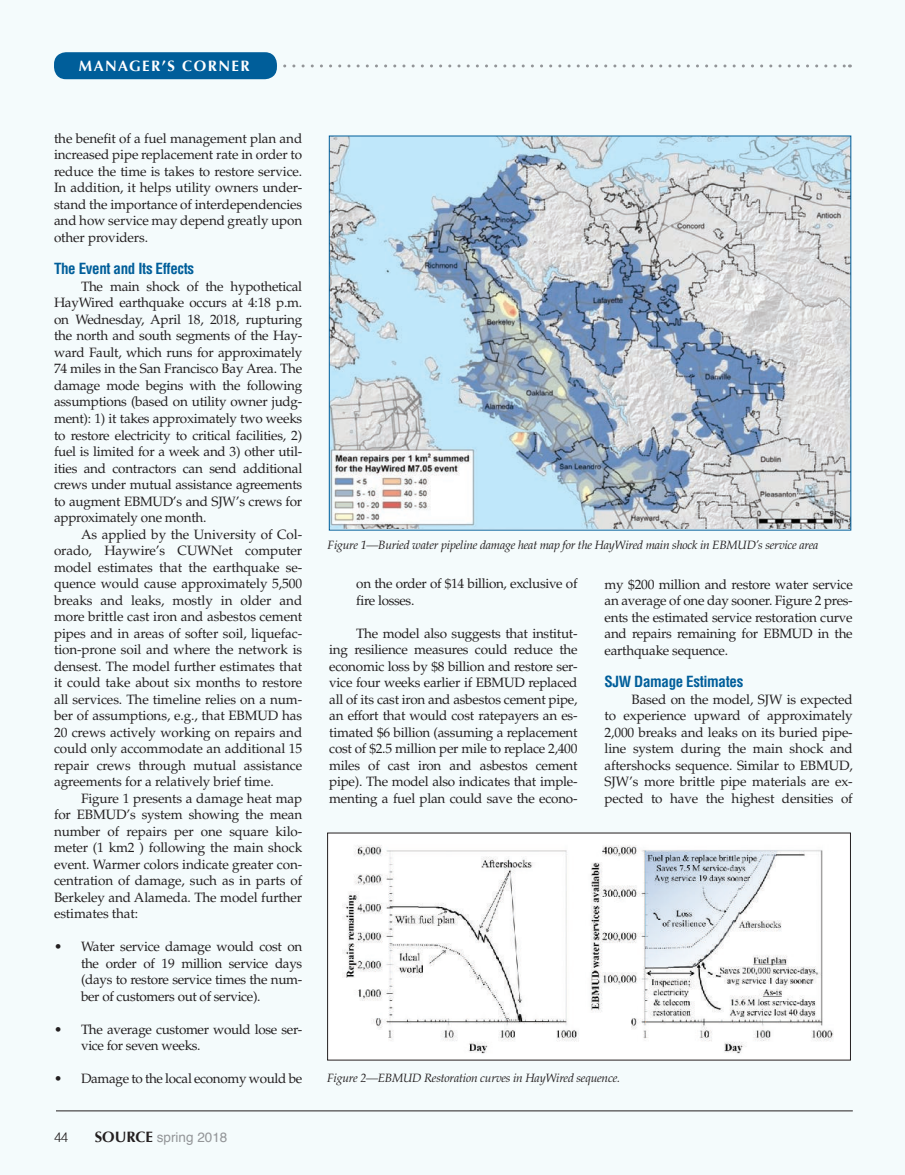
<style>
.page{position:relative;width:905px;height:1175px;background:#fff}
.page>*{position:absolute;margin:0;border:0;box-sizing:border-box;transform-origin:0 0}
.SUBHEAD{font:700 condensed 15px "Helvetica";letter-spacing:-.025em;color:#005e9a}
.t1{font:700 15px "Optima";letter-spacing:.1em;color:#fff}
.SUBHEAD-2{font:13.5px/16.5px "Palatino";letter-spacing:-.02em;color:#231f20;text-align:justify}
.t2{font:13.5px "Helvetica";color:#939598}
.t3{font:300 13.5px "Helvetica";color:#231f20}
.t4{font:italic 12px "Palatino";letter-spacing:-.02em;color:#231f20}
.s1{font-family:"Optima";font-weight:700;font-size:15px;color:#231f20}
</style>
<div class="page">
<div style="left:0;top:0;width:904px;height:1174px;background:#f4fbfc"></div>
<hr style="left:56px;top:1110px;width:796px;height:1px;background:#231f20">
<svg style="left:283px;top:64px;width:567px;height:3px"></svg>
<div style="left:54px;top:52px;width:223px;height:27px;background:#005e9a;border-radius:12px"></div>
<img style="left:331px;top:138px;width:518px;height:390px">
<div style="left:327px;top:833px;width:523px;height:227px;background:#fff"></div>
<img style="left:342px;top:845px;width:492px;height:209px">
<p class="t1" style="left:79px;top:57px;width:172px">MANAGER’S CORNER</p>
<p class="SUBHEAD-2" style="left:54px;top:130px;width:250px">the benefit of a fuel management plan and increased pipe replacement rate in order to reduce the time is takes to restore service.<br>In addition, it helps utility owners under&shy;stand the importance of interdependencies and how service may depend greatly upon other providers.</p>
<p class="SUBHEAD" style="left:54px;top:260px;width:142px">The Event and Its Effects</p>
<p class="SUBHEAD-2" style="left:54px;top:278px;width:250px;text-indent:27px">The main shock of the hypothetical HayWired earthquake occurs at 4:18 p.m. on Wednesday, April 18, 2018, rupturing the north and south segments of the Hay&shy;ward Fault, which runs for approximately 74 miles in the San Francisco Bay Area. The damage mode begins with the following assumptions (based on utility owner judg&shy;ment): 1) it takes approximately two weeks to restore electricity to critical facilities, 2) fuel is limited for a week and 3) other util&shy;ities and contractors can send additional crews under mutual assistance agreements to augment EBMUD’s and SJW’s crews for approximately one month.</p>
<p class="SUBHEAD-2" style="left:54px;top:526px;width:250px;text-indent:27px">As applied by the University of Col&shy;orado, Haywire’s CUWNet computer model estimates that the earthquake se&shy;quence would cause approximately 5,500 breaks and leaks, mostly in older and more brittle cast iron and asbestos cement pipes and in areas of softer soil, liquefac&shy;tion-prone soil and where the network is densest. The model further estimates that it could take about six months to restore all services. The timeline relies on a num&shy;ber of assumptions, e.g., that EBMUD has 20 crews actively working on repairs and could only accommodate an additional 15 repair crews through mutual assistance agreements for a relatively brief time.</p>
<p class="SUBHEAD-2" style="left:54px;top:790px;width:250px;text-indent:27px">Figure 1 presents a damage heat map for EBMUD’s system showing the mean number of repairs per one square kilo&shy;meter (1 km2 ) following the main shock event. Warmer colors indicate greater con&shy;centration of damage, such as in parts of Berkeley and Alameda. The model further estimates that:</p>
<p class="SUBHEAD-2" style="left:81px;top:938px;width:223px;text-indent:-27px">• Water service damage would cost on the order of 19 million service days (days to restore service times the num&shy;ber of customers out of service).</p>
<p class="SUBHEAD-2" style="left:81px;top:1021px;width:223px;text-indent:-27px">• The average customer would lose ser&shy;vice for seven weeks.</p>
<p class="SUBHEAD-2" style="left:54px;top:1070px;width:250px">• Damage to the local economy would be</p>
<p class="t3" style="left:54px;top:1125px;width:16px">44</p>
<p class="t2" style="left:95px;top:1127px;width:134px"><span class="s1">SOURCE</span> spring 2018</p>
<p class="t4" style="left:327px;top:538px;width:492px">Figure 1—Buried water pipeline damage heat map for the HayWired main shock in EBMUD’s service area</p>
<p class="SUBHEAD-2" style="left:356px;top:575px;width:223px">on the order of $14 billion, exclusive of fire losses.</p>
<p class="SUBHEAD-2" style="left:329px;top:625px;width:250px;text-indent:27px">The model also suggests that institut&shy;ing resilience measures could reduce the economic loss by $8 billion and restore ser&shy;vice four weeks earlier if EBMUD replaced all of its cast iron and asbestos cement pipe, an effort that would cost ratepayers an es&shy;timated $6 billion (assuming a replacement cost of $2.5 million per mile to replace 2,400 miles of cast iron and asbestos cement pipe). The model also indicates that imple&shy;menting a fuel plan could save the econo-</p>
<p class="SUBHEAD-2" style="left:604px;top:576px;width:250px">my $200 million and restore water service an average of one day sooner. Figure 2 pres&shy;ents the estimated service restoration curve and repairs remaining for EBMUD in the earthquake sequence.</p>
<p class="SUBHEAD" style="left:604px;top:672px;width:140px">SJW Damage Estimates</p>
<p class="SUBHEAD-2" style="left:604px;top:691px;width:250px;text-indent:27px">Based on the model, SJW is expected to experience upward of approximately 2,000 breaks and leaks on its buried pipe&shy;line system during the main shock and aftershocks sequence. Similar to EBMUD, SJW’s more brittle pipe materials are ex&shy;pected to have the highest densities of</p>
<p class="t4" style="left:327px;top:1070px;width:294px">Figure 2—EBMUD Restoration curves in HayWired sequence.</p>
</div>
